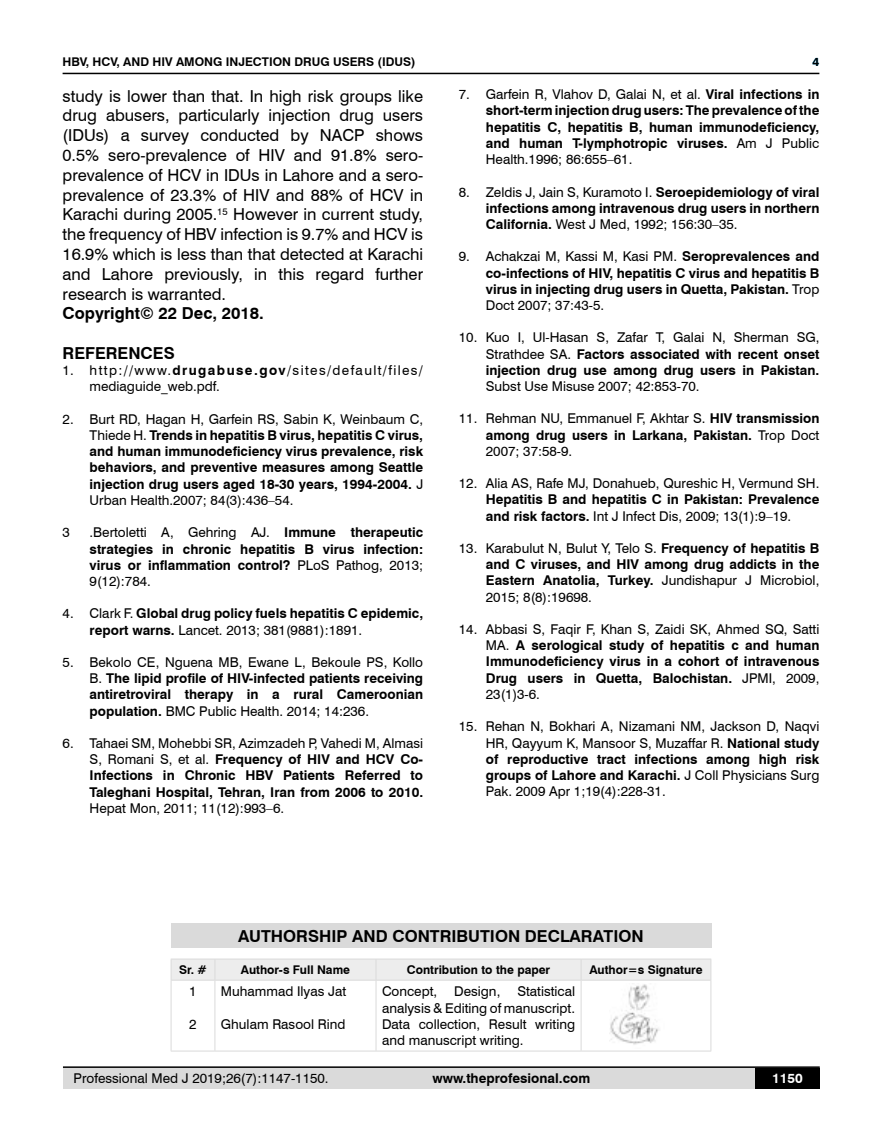
<style>
.page{position:relative;width:882px;height:1145px;background:#fff}
.page>*{position:absolute;margin:0;border:0;box-sizing:border-box;transform-origin:0 0}
.t1{font:16.5px/19.8px "Swiss 721 BT";color:#000;text-align:justify}
.t2{font:700 16.5px "Swiss 721 BT";color:#000}
.t3{font:700 13.5px/16.2px "Swiss 721 BT";color:#000;text-align:justify}
.t4{font:13.5px/16.2px "Swiss 721 BT";color:#000;text-align:justify}
.t5{font:13.5px/16.2px "Swiss 721 BT";letter-spacing:.1em;color:#000}
.t6{font:700 13.5px "Swiss 721 BT";color:#fff}
.t7{font:700 12px "Swiss 721 BT";color:#000}
.s1{font-weight:700}
.s2{font-weight:400}
</style>
<div class="page">
<div style="left:63px;top:1067px;width:756px;height:21px;background:#dadada"></div>
<hr style="left:63px;top:1066px;width:756px;height:2px;background:#000">
<hr style="left:63px;top:73px;width:756px;height:1px;background:#000">
<div style="left:754px;top:1068px;width:65px;height:20px;background:#000"></div>
<div style="left:171px;top:923px;width:540px;height:25px;background:#dadada"></div>
<hr style="left:171px;top:958px;width:44px;height:1px;background:#dadada">
<hr style="left:215px;top:958px;width:161px;height:1px;background:#dadada">
<hr style="left:376px;top:958px;width:204px;height:1px;background:#dadada">
<hr style="left:580px;top:958px;width:131px;height:1px;background:#dadada">
<div style="left:171px;top:959px;width:540px;height:20px;background:#ededed"></div>
<hr style="left:171px;top:979px;width:44px;height:1px;background:#dadada">
<hr style="left:171px;top:980px;width:1px;height:70px;background:#dadada">
<hr style="left:215px;top:979px;width:161px;height:1px;background:#dadada">
<hr style="left:214px;top:980px;width:1px;height:70px;background:#dadada">
<hr style="left:376px;top:979px;width:204px;height:1px;background:#dadada">
<hr style="left:375px;top:980px;width:1px;height:70px;background:#dadada">
<hr style="left:580px;top:979px;width:131px;height:1px;background:#dadada">
<hr style="left:580px;top:980px;width:1px;height:70px;background:#dadada">
<hr style="left:710px;top:980px;width:1px;height:70px;background:#dadada">
<hr style="left:171px;top:1050px;width:44px;height:1px;background:#dadada">
<hr style="left:215px;top:1050px;width:161px;height:1px;background:#dadada">
<hr style="left:376px;top:1050px;width:204px;height:1px;background:#dadada">
<hr style="left:580px;top:1050px;width:131px;height:1px;background:#dadada">
<img style="left:609px;top:984px;width:50px;height:61px">
<p class="t7" style="left:63px;top:53px;width:354px">HBV, HCV, AND HIV AMONG INJECTION DRUG USERS (IDUS)</p>
<p class="t1" style="left:63px;top:85px;width:362px">study is lower than that. In high risk groups like drug abusers, particularly injection drug users (IDUs) a survey conducted by NACP shows 0.5% sero-prevalence of HIV and 91.8% sero&shy;prevalence of HCV in IDUs in Lahore and a sero&shy;prevalence of 23.3% of HIV and 88% of HCV in Karachi during 2005.<sup>15</sup> However in current study, the frequency of HBV infection is 9.7% and HCV is 16.9% which is less than that detected at Karachi and Lahore previously, in this regard further research is warranted.</p>
<p class="t2" style="left:63px;top:302px;width:203px">Copyright© 22 Dec, 2018.</p>
<p class="t2" style="left:63px;top:342px;width:114px">REFERENCES</p>
<p class="t5" style="left:90px;top:362px;width:335px;text-indent:-27px">1. http://www.<span class="s1">drugabuse.gov</span>/sites/default/files/ mediaguide_web.pdf.</p>
<p class="t3" style="left:90px;top:410px;width:335px;text-indent:-27px"><span class="s2">2. Burt RD, Hagan H, Garfein RS, Sabin K, Weinbaum C, Thiede H.</span> Trends in hepatitis B virus, hepatitis C virus, and human immunodeficiency virus prevalence, risk behaviors, and preventive measures among Seattle injection drug users aged 18-30 years, 1994-2004. <span class="s2">J Urban Health.2007; 84(3):436–54.</span></p>
<p class="t4" style="left:63px;top:524px;width:9px">3</p>
<p class="t3" style="left:90px;top:524px;width:335px"><span class="s2">.Bertoletti A, Gehring AJ.</span> Immune therapeutic strategies in chronic hepatitis B virus infection: virus or inflammation control? <span class="s2">PLoS Pathog, 2013; 9(12):784.</span></p>
<p class="t3" style="left:90px;top:605px;width:335px;text-indent:-27px"><span class="s2">4. Clark F.</span> Global drug policy fuels hepatitis C epidemic, report warns. <span class="s2">Lancet. 2013; 381(9881):1891.</span></p>
<p class="t3" style="left:90px;top:653px;width:335px;text-indent:-27px"><span class="s2">5. Bekolo CE, Nguena MB, Ewane L, Bekoule PS, Kollo B.</span> The lipid profile of HIV-infected patients receiving antiretroviral therapy in a rural Cameroonian population. <span class="s2">BMC Public Health. 2014; 14:236.</span></p>
<p class="t3" style="left:90px;top:734px;width:335px;text-indent:-27px"><span class="s2">6. Tahaei SM, Mohebbi SR, Azimzadeh P, Vahedi M, Almasi S, Romani S, et al.</span> Frequency of HIV and HCV Co-Infections in Chronic HBV Patients Referred to Taleghani Hospital, Tehran, Iran from 2006 to 2010.</p>
<p class="t4" style="left:90px;top:799px;width:196px">Hepat Mon, 2011; 11(12):993–6.</p>
<p class="t7" style="left:812px;top:53px;width:8px">4</p>
<p class="t3" style="left:485px;top:86px;width:335px;text-indent:-27px"><span class="s2">7. Garfein R, Vlahov D, Galai N, et al.</span> Viral infections in short-term injection drug users: The prevalence of the hepatitis C, hepatitis B, human immunodeficiency, and human T-lymphotropic viruses. <span class="s2">Am J Public Health.1996; 86:655–61.</span></p>
<p class="t3" style="left:485px;top:183px;width:335px;text-indent:-27px"><span class="s2">8. Zeldis J, Jain S, Kuramoto I.</span> Seroepidemiology of viral infections among intravenous drug users in northern California. <span class="s2">West J Med, 1992; 156:30–35.</span></p>
<p class="t3" style="left:485px;top:248px;width:335px;text-indent:-27px"><span class="s2">9. Achakzai M, Kassi M, Kasi PM.</span> Seroprevalences and co-infections of HIV, hepatitis C virus and hepatitis B virus in injecting drug users in Quetta, Pakistan. <span class="s2">Trop Doct 2007; 37:43-5.</span></p>
<p class="t3" style="left:485px;top:329px;width:335px;text-indent:-27px"><span class="s2">10. Kuo I, Ul-Hasan S, Zafar T, Galai N, Sherman SG, Strathdee SA.</span> Factors associated with recent onset injection drug use among drug users in Pakistan.</p>
<p class="t4" style="left:485px;top:377px;width:215px">Subst Use Misuse 2007; 42:853-70.</p>
<p class="t4" style="left:485px;top:410px;width:335px;text-indent:-27px">11. Rehman NU, Emmanuel F, Akhtar S. <span class="s1">HIV transmission among drug users in Larkana, Pakistan.</span> Trop Doct 2007; 37:58-9.</p>
<p class="t4" style="left:458px;top:475px;width:362px">12. Alia AS, Rafe MJ, Donahueb, Qureshic H, Vermund SH.</p>
<p class="t3" style="left:485px;top:491px;width:335px">Hepatitis B and hepatitis C in Pakistan: Prevalence and risk factors. <span class="s2">Int J Infect Dis, 2009; 13(1):9–19.</span></p>
<p class="t3" style="left:485px;top:539px;width:335px;text-indent:-27px"><span class="s2">13. Karabulut N, Bulut Y, Telo S.</span> Frequency of hepatitis B and C viruses, and HIV among drug addicts in the Eastern Anatolia, Turkey. <span class="s2">Jundishapur J Microbiol, 2015; 8(8):19698.</span></p>
<p class="t3" style="left:485px;top:620px;width:335px;text-indent:-27px"><span class="s2">14. Abbasi S, Faqir F, Khan S, Zaidi SK, Ahmed SQ, Satti MA.</span> A serological study of hepatitis c and human Immunodeficiency virus in a cohort of intravenous Drug users in Quetta, Balochistan. <span class="s2">JPMI, 2009, 23(1)3-6.</span></p>
<p class="t4" style="left:485px;top:718px;width:335px;text-indent:-27px">15. Rehan N, Bokhari A, Nizamani NM, Jackson D, Naqvi HR, Qayyum K, Mansoor S, Muzaffar R. <span class="s1">National study of reproductive tract infections among high risk groups of Lahore and Karachi.</span> J Coll Physicians Surg Pak. 2009 Apr 1;19(4):228-31.</p>
<p class="t2" style="left:238px;top:925px;width:406px">AUTHORSHIP AND CONTRIBUTION DECLARATION</p>
<p class="t7" style="left:179px;top:961px;width:29px">Sr. #</p>
<p class="t7" style="left:241px;top:961px;width:111px">Author-s Full Name</p>
<p class="t7" style="left:406px;top:961px;width:145px">Contribution to the paper</p>
<p class="t7" style="left:589px;top:961px;width:115px">Author=s Signature</p>
<p class="t4" style="left:189px;top:983px;width:9px">1</p>
<p class="t4" style="left:189px;top:1015px;width:9px">2</p>
<p class="t4" style="left:382px;top:983px;width:194px;text-indent:135px">Statistical analysis &amp; Editing of manuscript.<br>Data collection, Result writing and manuscript writing.</p>
<p class="t4" style="left:382px;top:983px;width:57px">Concept,</p>
<p class="t4" style="left:454px;top:983px;width:48px">Design,</p>
<p class="t4" style="left:221px;top:983px;width:127px">Muhammad Ilyas Jat</p>
<p class="t4" style="left:221px;top:1015px;width:126px">Ghulam Rasool Rind</p>
<p class="t4" style="left:74px;top:1069px;width:256px">Professional Med J 2019;26(7):1147-1150.</p>
<p class="t3" style="left:432px;top:1069px;width:159px">www.theprofesional.com</p>
<p class="t6" style="left:771px;top:1069px;width:32px">1150</p>
</div>
